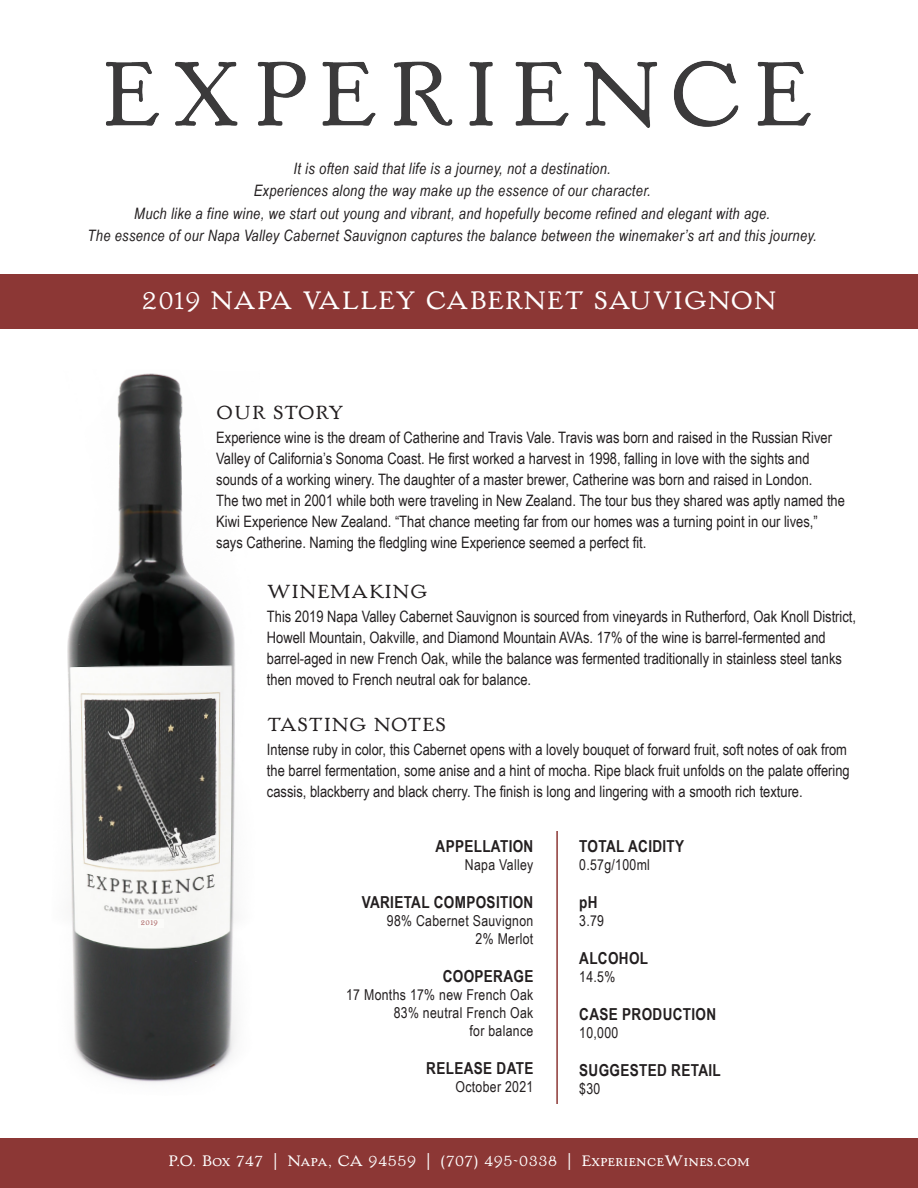
<style>
.page{position:relative;width:918px;height:1188px;background:#fff}
.page>*{position:absolute;margin:0;border:0;box-sizing:border-box;transform-origin:0 0}
.t1{font:30px "AT Handle Oldstyle";letter-spacing:.02em;color:#fff}
.t2{font:22.5px "AT Handle Oldstyle";letter-spacing:.02em;color:#231f20}
.t3{font:18px "AT Handle Oldstyle";color:#fff}
.t4{font:700 16.5px "Arial Narrow";letter-spacing:.02em;color:#231f20}
.t5{font:15.75px/21px "Arial Narrow";color:#231f20}
.t6{font:italic 15.75px "Arial Narrow";letter-spacing:.02em;color:#231f20}
.t7{font:15px "Arial Narrow";letter-spacing:.02em;color:#231f20}
.t8{font:8.25px "AT Handle Oldstyle";color:#9a4444}
.s1{font-family:"Arial Narrow"}
</style>
<div class="page">
<img style="left:67px;top:373px;width:169px;height:710px">
<div style="left:0;top:274px;width:918px;height:55px;background:#8c3735"></div>
<hr style="left:556px;top:831px;width:2px;height:273px;background:#8c3735">
<div style="left:0;top:1138px;width:918px;height:50px;background:#8c3735"></div>
<img style="left:106px;top:60px;width:705px;height:67px">
<div style="left:138px;top:919px;width:26px;height:9px;background:#fbfbf9"></div>
<p class="t6" style="left:294px;top:157px;width:319px">It is often said that life is a journey, not a destination.</p>
<p class="t6" style="left:254px;top:180px;width:399px">Experiences along the way make up the essence of our character.</p>
<p class="t6" style="left:134px;top:202px;width:637px">Much like a fine wine, we start out young and vibrant, and hopefully become refined and elegant with age.</p>
<p class="t6" style="left:88px;top:225px;width:731px">The essence of our Napa Valley Cabernet Sauvignon captures the balance between the winemaker’s art and this journey.</p>
<p class="t1" style="left:141px;top:282px;width:637px">2019 NAPA VALLEY CABERNET SAUVIGNON</p>
<p class="t2" style="left:216px;top:399px;width:129px">OUR STORY</p>
<p class="t5" style="left:216px;top:427px;width:617px">Experience wine is the dream of Catherine and Travis Vale. Travis was born and raised in the Russian River<br>Valley of California’s Sonoma Coast. He first worked a harvest in 1998, falling in love with the sights and sounds of a working winery. The daughter of a master brewer, Catherine was born and raised in London.</p>
<p class="t5" style="left:216px;top:490px;width:630px">The two met in 2001 while both were traveling in New Zealand. The tour bus they shared was aptly named the<br>Kiwi Experience New Zealand. “That chance meeting far from our homes was a turning point in our lives,”</p>
<p class="t5" style="left:216px;top:532px;width:432px">says Catherine. Naming the fledgling wine Experience seemed a perfect fit.</p>
<p class="t8" style="left:141px;top:917px;width:19px">2019</p>
<p class="t2" style="left:267px;top:577px;width:162px">WINEMAKING</p>
<p class="t5" style="left:267px;top:605px;width:591px">This 2019 Napa Valley Cabernet Sauvignon is sourced from vineyards in Rutherford, Oak Knoll District, Howell Mountain, Oakville, and Diamond Mountain AVAs. 17% of the wine is barrel-fermented and barrel-aged in new French Oak, while the balance was fermented traditionally in stainless steel tanks then moved to French neutral oak for balance.</p>
<p class="t2" style="left:267px;top:711px;width:181px">TASTING NOTES</p>
<p class="t5" style="left:267px;top:738px;width:584px">Intense ruby in color, this Cabernet opens with a lovely bouquet of forward fruit, soft notes of oak from the barrel fermentation, some anise and a hint of mocha. Ripe black fruit unfolds on the palate offering cassis, blackberry and black cherry. The finish is long and lingering with a smooth rich texture.</p>
<p class="t4" style="left:436px;top:834px;width:99px">APPELLATION</p>
<p class="t7" style="left:465px;top:854px;width:70px">Napa Valley</p>
<p class="t4" style="left:362px;top:890px;width:173px">VARIETAL COMPOSITION</p>
<p class="t7" style="left:387px;top:910px;width:148px">98% Cabernet Sauvignon</p>
<p class="t7" style="left:476px;top:928px;width:59px">2% Merlot</p>
<p class="t4" style="left:443px;top:964px;width:92px">COOPERAGE</p>
<p class="t7" style="left:346px;top:984px;width:189px">17 Months 17% new French Oak</p>
<p class="t7" style="left:394px;top:1002px;width:141px">83% neutral French Oak</p>
<p class="t7" style="left:470px;top:1020px;width:65px">for balance</p>
<p class="t4" style="left:426px;top:1055px;width:109px">RELEASE DATE</p>
<p class="t7" style="left:456px;top:1075px;width:79px">October 2021</p>
<p class="t4" style="left:579px;top:834px;width:106px">TOTAL ACIDITY</p>
<p class="t7" style="left:579px;top:854px;width:72px">0.57g/100ml</p>
<p class="t4" style="left:579px;top:890px;width:20px">pH</p>
<p class="t7" style="left:579px;top:910px;width:26px">3.79</p>
<p class="t4" style="left:579px;top:946px;width:70px">ALCOHOL</p>
<p class="t7" style="left:579px;top:966px;width:38px">14.5%</p>
<p class="t4" style="left:579px;top:1001px;width:138px">CASE PRODUCTION</p>
<p class="t7" style="left:579px;top:1021px;width:41px">10,000</p>
<p class="t4" style="left:579px;top:1057px;width:143px">SUGGESTED RETAIL</p>
<p class="t7" style="left:579px;top:1077px;width:23px">$30</p>
<p class="t3" style="left:168px;top:1150px;width:583px">P.O. Box 747 <span class="s1">|</span> Napa, CA 94559 <span class="s1">|</span> (707) 495-0338 <span class="s1">|</span> ExperienceWines.com</p>
</div>
